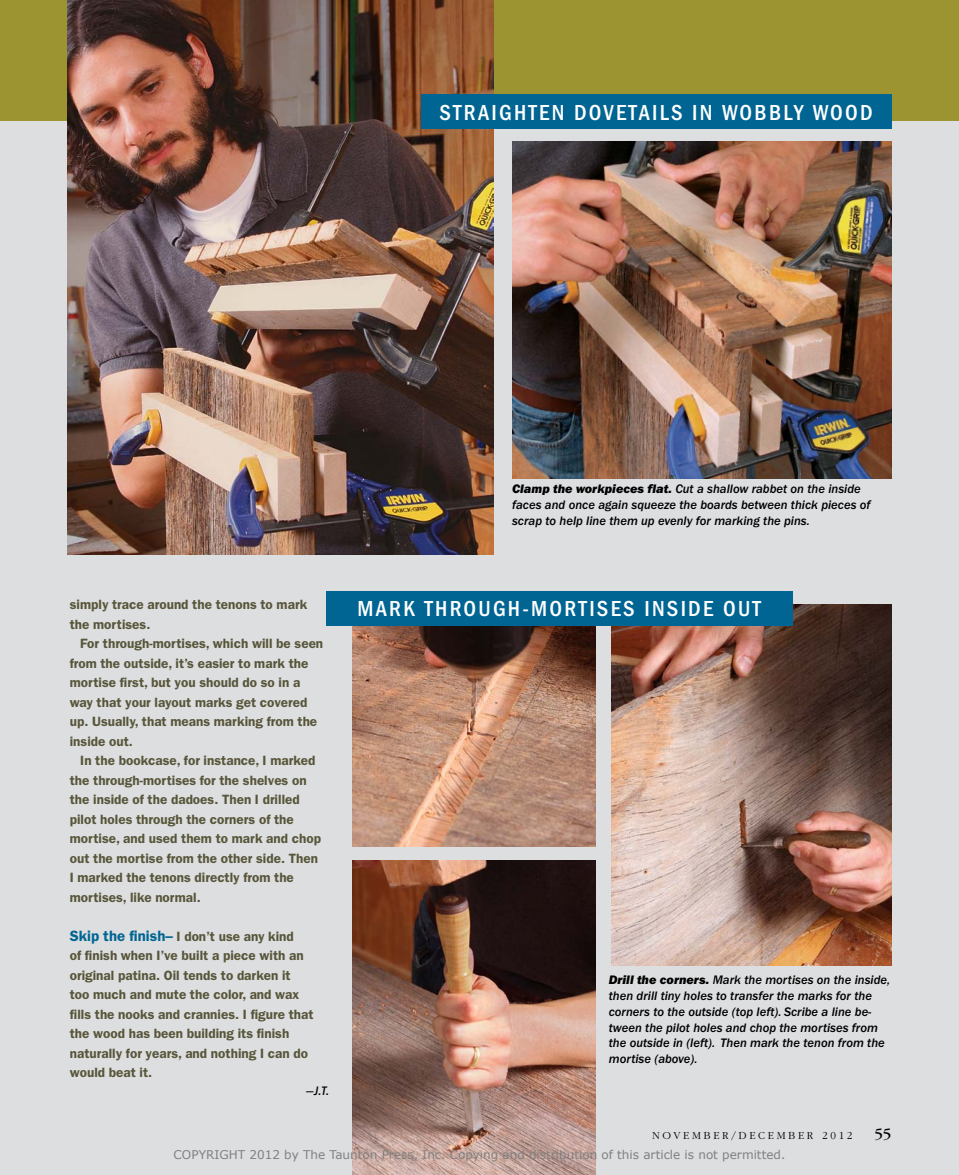
<style>
.page{position:relative;width:959px;height:1175px;background:#fff}
.page>*{position:absolute;margin:0;border:0;box-sizing:border-box;transform-origin:0 0}
.t1{font:500 condensed 22.5px "ITC Franklin Gothic Std";letter-spacing:.1em;color:#fff}
.t2{font:16.05px "ITC Garamond Std";color:#000}
.t3{font:600 13.5px/19.5px "ITC Franklin Gothic Std";color:#58563a}
.t4{font:12.75px/15.8px "ITC Franklin Gothic Std Med It";color:#000}
.t5{font:italic 500 condensed 12.75px "ITC Franklin Gothic Std";color:#000}
.t6{font:12px "Verdana";color:#808080}
.t7{font:300 11.1px "ITC Garamond Std";letter-spacing:.24em;color:#000}
.s1{font-size:15px;color:#006592}
.s2{font-family:"ITC Franklin Gothic Std Hvy It"}
</style>
<div class="page">
<div style="left:0;top:0;width:958px;height:1174px;background:#dddee0"></div>
<div style="left:0;top:0;width:958px;height:120px;background:#9c9430"></div>
<img style="left:68px;top:0;width:426px;height:554px">
<img style="left:352px;top:626px;width:243px;height:220px">
<img style="left:352px;top:860px;width:243px;height:314px">
<img style="left:611px;top:604px;width:280px;height:362px">
<div style="left:421px;top:94px;width:470px;height:35px;background:#006592"></div>
<div style="left:326px;top:591px;width:466px;height:35px;background:#006592"></div>
<img style="left:512px;top:141px;width:379px;height:337px">
<h1 class="t1" style="left:439px;top:99px;width:435px">STRAIGHTEN DOVETAILS IN WOBBLY WOOD</h1>
<p class="t3" style="left:70px;top:595px;width:239px">simply trace around the tenons to mark the mortises.</p>
<p class="t3" style="left:70px;top:634px;width:255px;text-indent:11px">For through-mortises, which will be seen from the outside, it’s easier to mark the mortise first, but you should do so in a way that your layout marks get covered up. Usually, that means marking from the inside out.</p>
<p class="t3" style="left:70px;top:750px;width:253px;text-indent:11px">In the bookcase, for instance, I marked the through-mortises for the shelves on the inside of the dadoes. Then I drilled pilot holes through the corners of the mortise, and used them to mark and chop out the mortise from the other side. Then I marked the tenons directly from the mortises, like normal.</p>
<p class="t3" style="left:70px;top:926px;width:245px"><span class="s1">Skip the finish–</span> I don’t use any kind<br>of finish when I’ve built a piece with an original patina. Oil tends to darken it too much and mute the color, and wax fills the nooks and crannies. I figure that the wood has been building its finish naturally for years, and nothing I can do would beat it.</p>
<p class="t5" style="left:306px;top:1084px;width:25px">—J.T.</p>
<p class="t4" style="left:512px;top:481px;width:360px"><span class="s2">Clamp the workpieces flat.</span> Cut a shallow rabbet on the inside faces and once again squeeze the boards between thick pieces of scrap to help line them up evenly for marking the pins.</p>
<h1 class="t1" style="left:357px;top:596px;width:405px">MARK THROUGH-MORTISES INSIDE OUT</h1>
<p class="t4" style="left:609px;top:972px;width:283px"><span class="s2">Drill the corners.</span> Mark the mortises on the inside, then drill tiny holes to transfer the marks for the corners to the outside (top left). Scribe a line be&shy;tween the pilot holes and chop the mortises from the outside in (left). Then mark the tenon from the mortise (above).</p>
<p class="t7" style="left:652px;top:1129px;width:42px">NOVEMBE</p>
<p class="t7" style="left:722px;top:1129px;width:56px">R /DE CEMBE</p>
<p class="t7" style="left:806px;top:1129px;width:47px">R 2012</p>
<p class="t2" style="left:874px;top:1125px;width:19px">55</p>
<p class="t6" style="left:174px;top:1146px;width:613px">COPYRIGHT 2012 by The Taunton Press, Inc. Copying and distribution of this article is not permitted.</p>
</div>
